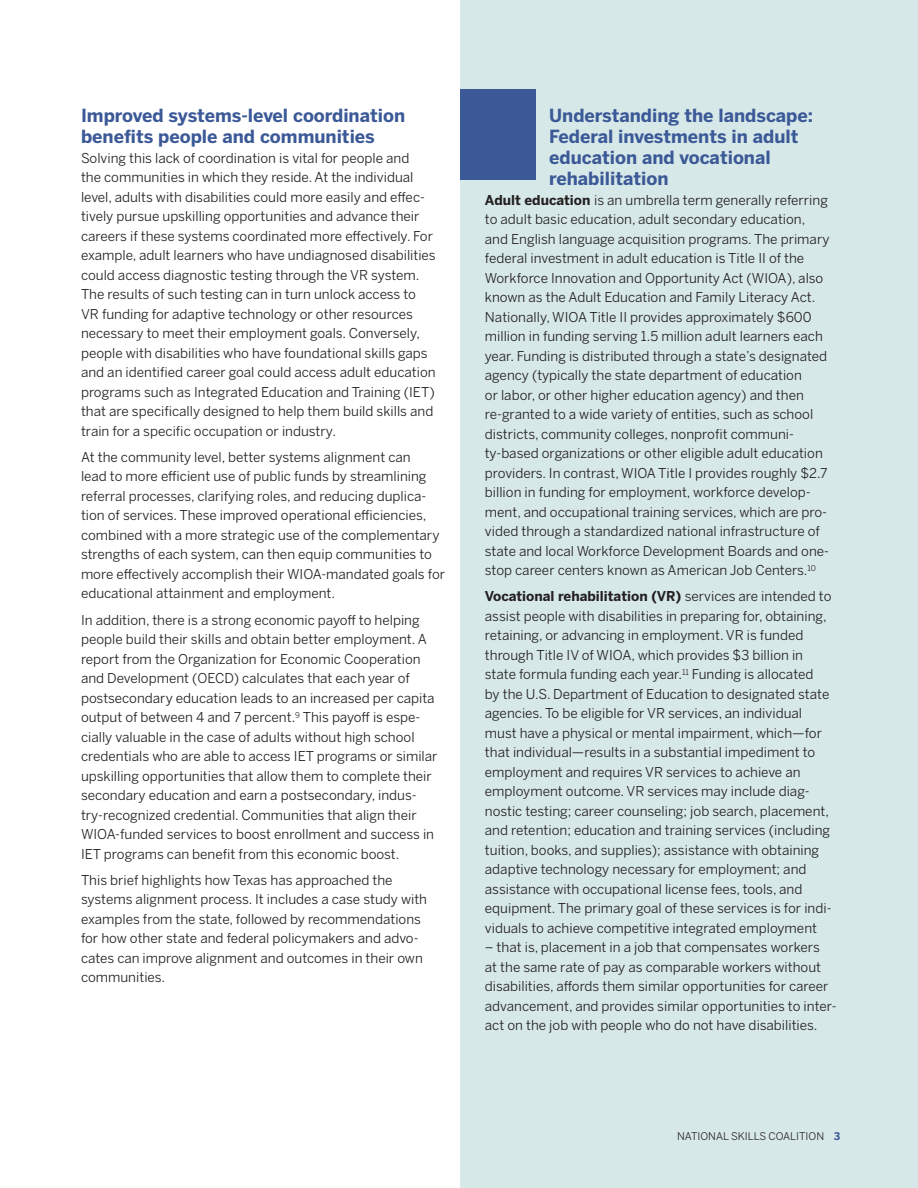
<style>
.page{position:relative;width:918px;height:1188px;background:#fff}
.page>*{position:absolute;margin:0;border:0;box-sizing:border-box;transform-origin:0 0}
.heading2{font:700 18px/21px "Benton Sans";color:#3b5997}
.body_text_FL{font:13.5px/19.5px "Benton Sans";color:#231f20}
.t1{font:10.5px "Benton Sans";color:#231f20}
.s1{font-weight:700}
.s2{font-weight:700;color:#3b5997}
</style>
<div class="page">
<div style="left:460px;top:0;width:458px;height:1188px;background:#d7e8e8"></div>
<div style="left:460px;top:90px;width:76px;height:90px;background:#3b5997"></div>
<p class="heading2" style="left:81px;top:105px;width:326px">Improved systems-level coordination benefits people and communities</p>
<p class="body_text_FL" style="left:81px;top:148px;width:356px">Solving this lack of coordination is vital for people and<br>the communities in which they reside. At the individual level, adults with disabilities could more easily and effec&shy;tively pursue upskilling opportunities and advance their careers if these systems coordinated more effectively. For example, adult learners who have undiagnosed disabilities could access diagnostic testing through the VR system.<br>The results of such testing can in turn unlock access to VR funding for adaptive technology or other resources necessary to meet their employment goals. Conversely, people with disabilities who have foundational skills gaps and an identified career goal could access adult education programs such as Integrated Education and Training (IET) that are specifically designed to help them build skills and train for a specific occupation or industry.</p>
<p class="body_text_FL" style="left:81px;top:447px;width:366px">At the community level, better systems alignment can<br>lead to more efficient use of public funds by streamlining referral processes, clarifying roles, and reducing duplica&shy;tion of services. These improved operational efficiencies, combined with a more strategic use of the complementary strengths of each system, can then equip communities to more effectively accomplish their WIOA-mandated goals for educational attainment and employment.</p>
<p class="body_text_FL" style="left:81px;top:610px;width:358px">In addition, there is a strong economic payoff to helping people build their skills and obtain better employment. A report from the Organization for Economic Cooperation and Development (OECD) calculates that each year of postsecondary education leads to an increased per capita output of between 4 and 7 percent.<sup>9</sup> This payoff is espe&shy;cially valuable in the case of adults without high school credentials who are able to access IET programs or similar upskilling opportunities that allow them to complete their secondary education and earn a postsecondary, indus&shy;try-recognized credential. Communities that align their WIOA-funded services to boost enrollment and success in IET programs can benefit from this economic boost.</p>
<p class="body_text_FL" style="left:81px;top:870px;width:348px">This brief highlights how Texas has approached the systems alignment process. It includes a case study with examples from the state, followed by recommendations for how other state and federal policymakers and advo&shy;cates can improve alignment and outcomes in their own communities.</p>
<p class="heading2" style="left:549px;top:105px;width:266px">Understanding the landscape:<br>Federal investments in adult education and vocational rehabilitation</p>
<p class="body_text_FL" style="left:485px;top:190px;width:346px"><span class="s1">Adult education</span> is an umbrella term generally referring to adult basic education, adult secondary education, and English language acquisition programs. The primary federal investment in adult education is Title II of the Workforce Innovation and Opportunity Act (WIOA), also known as the Adult Education and Family Literacy Act.<br>Nationally, WIOA Title II provides approximately $600 million in funding serving 1.5 million adult learners each year. Funding is distributed through a state’s designated agency (typically the state department of education<br>or labor, or other higher education agency) and then re-granted to a wide variety of entities, such as school districts, community colleges, nonprofit communi&shy;ty-based organizations or other eligible adult education providers. In contrast, WIOA Title I provides roughly $2.7 billion in funding for employment, workforce develop&shy;ment, and occupational training services, which are pro&shy;vided through a standardized national infrastructure of state and local Workforce Development Boards and one&shy;stop career centers known as American Job Centers.<sup>10</sup></p>
<p class="body_text_FL" style="left:485px;top:587px;width:348px"><span class="s1">Vocational rehabilitation (VR)</span> services are intended to assist people with disabilities in preparing for, obtaining, retaining, or advancing in employment. VR is funded through Title IV of WIOA, which provides $3 billion in state formula funding each year.<sup>11</sup> Funding is allocated by the U.S. Department of Education to designated state agencies. To be eligible for VR services, an individual must have a physical or mental impairment, which—for that individual—results in a substantial impediment to employment and requires VR services to achieve an employment outcome. VR services may include diag&shy;nostic testing; career counseling; job search, placement, and retention; education and training services (including tuition, books, and supplies); assistance with obtaining adaptive technology necessary for employment; and assistance with occupational license fees, tools, and equipment. The primary goal of these services is for indi&shy;viduals to achieve competitive integrated employment</p>
<p class="body_text_FL" style="left:485px;top:938px;width:353px">– that is, placement in a job that compensates workers<br>at the same rate of pay as comparable workers without disabilities, affords them similar opportunities for career advancement, and provides similar opportunities to inter&shy;act on the job with people who do not have disabilities.</p>
<p class="t1" style="left:677px;top:1130px;width:165px">NATIONAL SKILLS COALITION <span class="s2">3</span></p>
</div>
